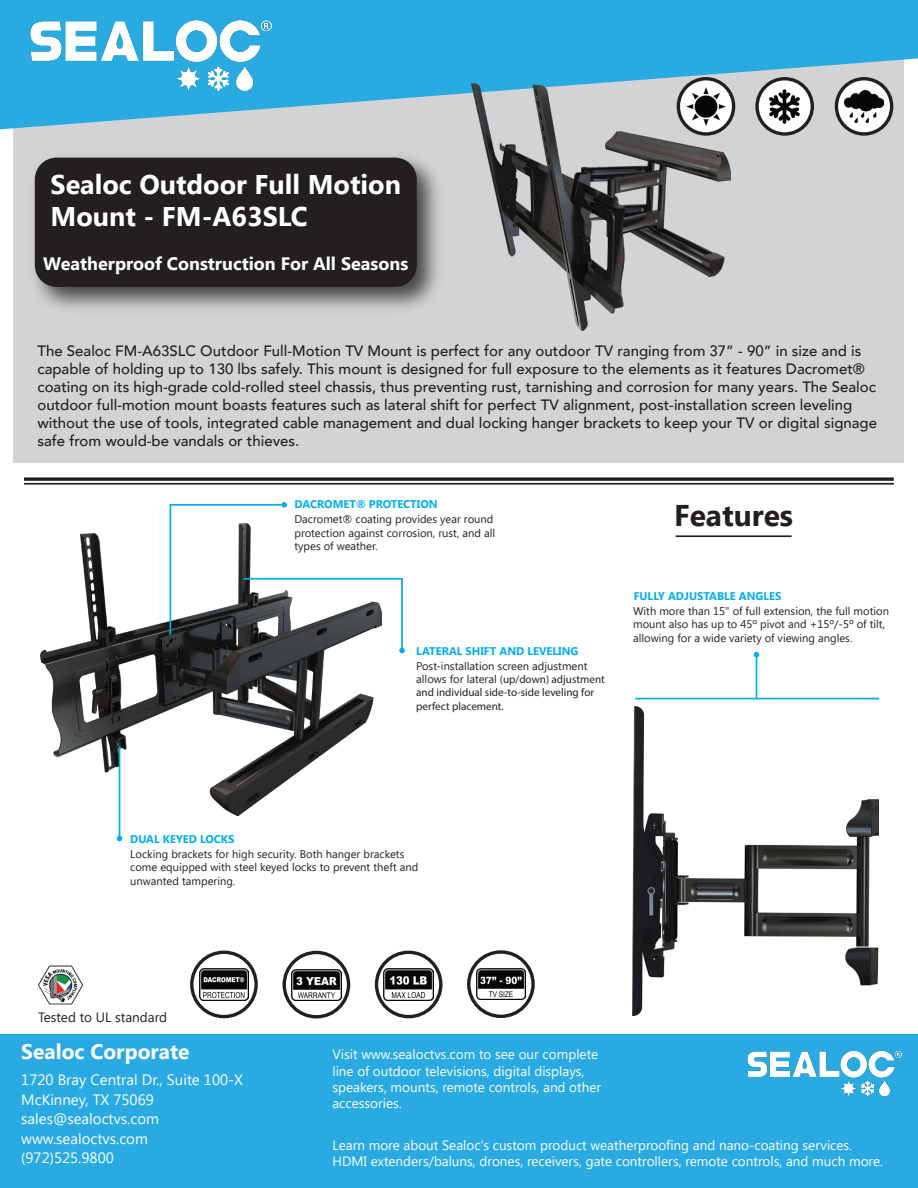
<style>
.page{position:relative;width:918px;height:1188px;background:#fff}
.page>*{position:absolute;margin:0;border:0;box-sizing:border-box;transform-origin:0 0}
.t1{font:700 30px "Segoe UI";color:#231f20}
.t2{font:700 27px/32.4px "Segoe UI";color:#fff}
.t3{font:700 21px "Segoe UI";color:#fff}
.t4{font:700 18px "Segoe UI";color:#fff}
.t5{font:500 15px/18px "Avenir";color:#231f20}
.t6{font:15px/19.5px "Segoe UI";color:#fff}
.t7{font:13.5px/16.2px "Segoe UI";color:#fff}
.t8{font:13.5px "Segoe UI";color:#231f20}
.t9{font:11.1px/13.4px "Segoe UI";color:#231f20}
.t10{font:11.1px/13.4px "Myriad Pro";color:#231f20}
.t11{font:700 11.1px "Segoe UI";color:#00aeef}
.s1{font-family:"Segoe UI"}
.s2{font-family:"Myriad Pro"}
</style>
<div class="page">
<div style="left:14px;top:0;width:890px;height:462px;background:#d1d3d4"></div>
<svg style="left:24px;top:477px;width:870px;height:4px;background:#444141"></svg>
<hr style="left:24px;top:483px;width:870px;height:2px;background:#231f20">
<svg style="left:0;top:0;width:918px;height:129px;fill:#29abe2"></svg>
<img style="left:34px;top:157px;width:405px;height:152px">
<div style="left:35px;top:158px;width:382px;height:129px;background:#231f20;border-radius:22px"></div>
<img style="left:471px;top:84px;width:260px;height:247px">
<svg style="left:836px;top:79px;width:56px;height:55px"></svg>
<div style="left:835px;top:77px;width:58px;height:59px;border:3px solid #231f20;border-radius:50%"></div>
<img style="left:845px;top:90px;width:38px;height:33px">
<svg style="left:757px;top:79px;width:55px;height:55px"></svg>
<div style="left:755px;top:77px;width:59px;height:59px;border:3px solid #231f20;border-radius:50%"></div>
<img style="left:765px;top:85px;width:40px;height:42px">
<svg style="left:678px;top:79px;width:56px;height:55px"></svg>
<div style="left:677px;top:77px;width:58px;height:59px;border:3px solid #231f20;border-radius:50%"></div>
<img style="left:686px;top:85px;width:40px;height:43px">
<img style="left:633px;top:706px;width:245px;height:309px">
<img style="left:40px;top:523px;width:341px;height:293px">
<svg style="left:284px;top:952px;width:65px;height:65px"></svg>
<div style="left:283px;top:951px;width:67px;height:67px;border:3px solid #231f20;border-radius:50%"></div>
<img style="left:292px;top:969px;width:49px;height:31px">
<svg style="left:376px;top:952px;width:65px;height:65px"></svg>
<div style="left:375px;top:951px;width:68px;height:67px;border:3px solid #231f20;border-radius:50%"></div>
<img style="left:384px;top:969px;width:49px;height:31px">
<svg style="left:192px;top:952px;width:64px;height:65px"></svg>
<div style="left:190px;top:951px;width:68px;height:67px;border:3px solid #231f20;border-radius:50%"></div>
<img style="left:199px;top:969px;width:50px;height:31px">
<svg style="left:469px;top:952px;width:64px;height:64px"></svg>
<div style="left:467px;top:950px;width:68px;height:68px;border:3px solid #231f20;border-radius:50%"></div>
<img style="left:476px;top:969px;width:50px;height:31px">
<img style="left:38px;top:965px;width:46px;height:40px">
<hr style="left:756px;top:655px;width:1px;height:44px;background:#00aeef">
<hr style="left:170px;top:504px;width:111px;height:2px;background:#00aeef">
<svg style="left:281px;top:502px;width:6px;height:6px"></svg>
<hr style="left:635px;top:698px;width:244px;height:1px;background:#00aeef">
<svg style="left:754px;top:652px;width:5px;height:5px"></svg>
<hr style="left:170px;top:504px;width:1px;height:131px;background:#00aeef">
<hr style="left:119px;top:746px;width:1px;height:91px;background:#00aeef">
<svg style="left:117px;top:836px;width:5px;height:5px"></svg>
<hr style="left:244px;top:578px;width:158px;height:2px;background:#00aeef">
<svg style="left:399px;top:648px;width:6px;height:5px"></svg>
<hr style="left:401px;top:578px;width:2px;height:72px;background:#00aeef">
<div style="left:0;top:1034px;width:918px;height:154px;background:#29aae2"></div>
<hr style="left:676px;top:535px;width:116px;height:2px;background:#231f20">
<img style="left:26px;top:17px;width:246px;height:78px">
<img style="left:747px;top:1050px;width:154px;height:47px">
<h2 class="t2" style="left:51px;top:168px;width:352px">Sealoc Outdoor Full Motion<br>Mount - FM-A63SLC</h2>
<p class="t4" style="left:43px;top:253px;width:366px">Weatherproof Construction For All Seasons</p>
<p class="t5" style="left:37px;top:340px;width:841px">The Sealoc FM-A63SLC Outdoor Full-Motion TV Mount is perfect for any outdoor TV ranging from 37” - 90” in size and is capable of holding up to 130 lbs safely. This mount is designed for full exposure to the elements as it features Dacromet® coating on its high-grade cold-rolled steel chassis, thus preventing rust, tarnishing and corrosion for many years. The Sealoc outdoor full-motion mount boasts features such as lateral shift for perfect TV alignment, post-installation screen leveling without the use of tools, integrated cable management and dual locking hanger brackets to keep your TV or digital signage safe from would-be vandals or thieves.</p>
<p class="t11" style="left:294px;top:498px;width:145px">DACROMET® PROTECTION</p>
<p class="t9" style="left:294px;top:513px;width:202px">Dacromet® coating provides year round protection against corrosion, rust, and all types of weather.</p>
<p class="t11" style="left:416px;top:644px;width:164px">LATERAL SHIFT AND LEVELING</p>
<p class="t9" style="left:416px;top:659px;width:173px">Post-installation screen adjustment</p>
<p class="t10" style="left:416px;top:672px;width:190px"><span class="s1">allows for lateral</span> (up/down) adjustment and individual side-to-side leveling for perfect placement.</p>
<h1 class="t1" style="left:674px;top:499px;width:121px">Features</h1>
<p class="t11" style="left:634px;top:590px;width:149px">FULLY ADJUSTABLE ANGLES</p>
<p class="t9" style="left:633px;top:604px;width:257px">With more than 15" of full extension, the full motion mount also has up to 45º pivot and +15º/-5º of tilt, allowing for a wide variety of viewing angles.</p>
<p class="t11" style="left:130px;top:832px;width:106px">DUAL KEYED LOCKS</p>
<p class="t9" style="left:130px;top:847px;width:290px">Locking brackets for high security. Both hanger brackets come equipped with steel keyed locks to prevent theft and unwanted tampering.</p>
<p class="t8" style="left:38px;top:1009px;width:131px">Tested to UL standard</p>
<h3 class="t3" style="left:21px;top:1040px;width:170px">Sealoc Corporate</h3>
<p class="t7" style="left:332px;top:1047px;width:270px">Visit www.sealoctvs.com to see our complete line of outdoor televisions, digital displays, speakers, mounts, remote controls, and other accessories.</p>
<p class="t7" style="left:332px;top:1137px;width:552px">Learn more about Sealoc's custom product weatherproofing and nano-coating services.<br>HDMI extenders/baluns, drones, receivers, gate controllers, remote controls, and much more.</p>
<p class="t6" style="left:21px;top:1070px;width:223px">1720 Bray Central Dr., Suite 100-X<br>McKinney, TX 75069 sales@sealoctvs.com www.sealoctvs.com <span class="s2">(</span>972<span class="s2">)</span>525.9800</p>
</div>
